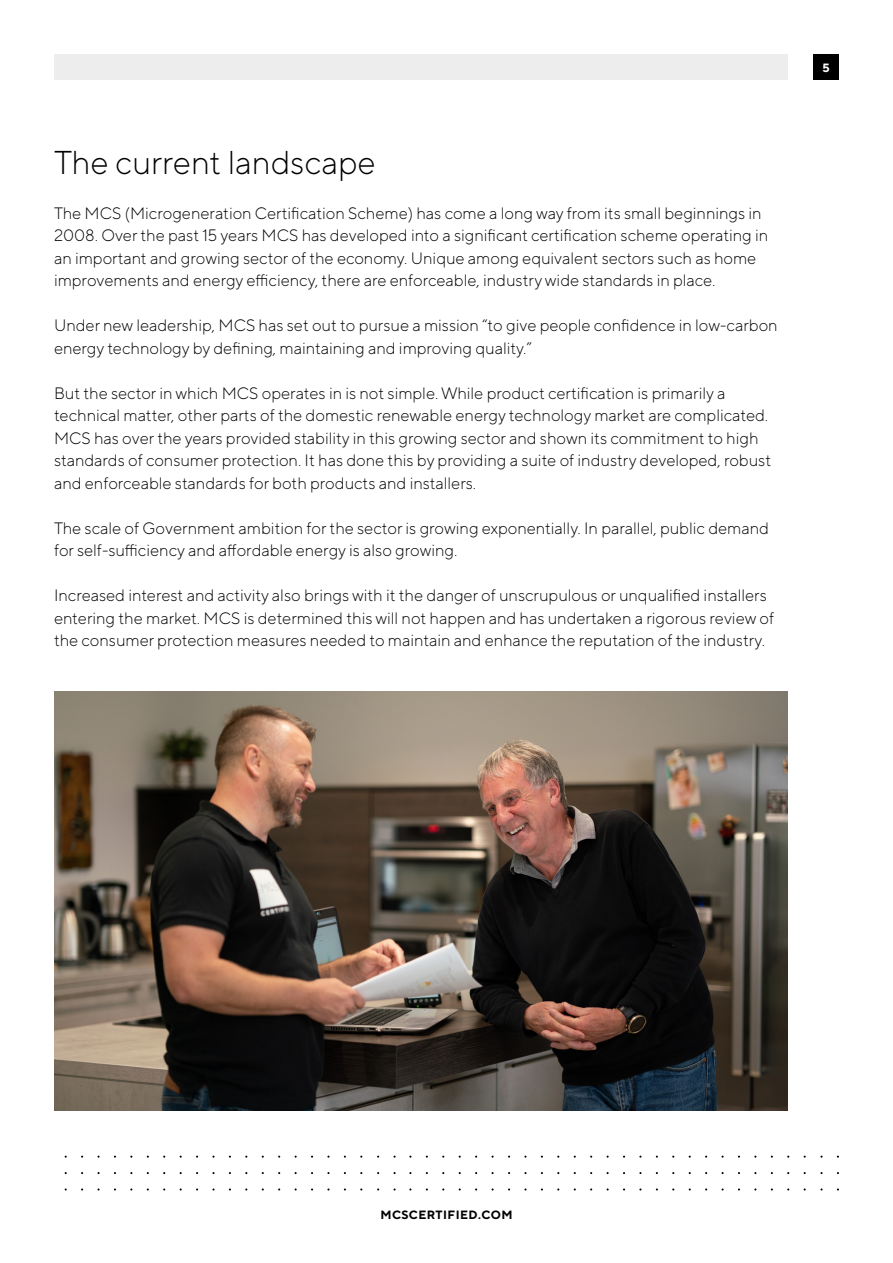
<style>
.page{position:relative;width:893px;height:1263px;background:#fff}
.page>*{position:absolute;margin:0;border:0;box-sizing:border-box;transform-origin:0 0}
.t1{font:300 33px "TT Norms Pro";color:#000}
.t2{font:300 16.5px/22.5px "TT Norms Pro";color:#000}
.t3{font:700 12px "TT Norms Pro";letter-spacing:.04em;color:#000}
.t4{font:700 12px "TT Norms Pro";color:#fff}
</style>
<div class="page">
<img style="left:54px;top:692px;width:734px;height:419px">
<div style="left:54px;top:54px;width:734px;height:26px;background:#ededed"></div>
<div style="left:813px;top:54px;width:26px;height:26px;background:#000"></div>
<h1 class="t1" style="left:54px;top:141px;width:323px">The current landscape</h1>
<p class="t2" style="left:54px;top:201px;width:716px">The MCS (Microgeneration Certification Scheme) has come a long way from its small beginnings in 2008. Over the past 15 years MCS has developed into a significant certification scheme operating in an important and growing sector of the economy. Unique among equivalent sectors such as home improvements and energy efficiency, there are enforceable, industry wide standards in place.</p>
<p class="t2" style="left:54px;top:314px;width:725px">Under new leadership, MCS has set out to pursue a mission “to give people confidence in low-carbon energy technology by defining, maintaining and improving quality.”</p>
<p class="t2" style="left:54px;top:381px;width:719px">But the sector in which MCS operates in is not simple. While product certification is primarily a technical matter, other parts of the domestic renewable energy technology market are complicated.<br>MCS has over the years provided stability in this growing sector and shown its commitment to high standards of consumer protection. It has done this by providing a suite of industry developed, robust and enforceable standards for both products and installers.</p>
<p class="t2" style="left:54px;top:516px;width:716px">The scale of Government ambition for the sector is growing exponentially. In parallel, public demand for self-sufficiency and affordable energy is also growing.</p>
<p class="t2" style="left:54px;top:584px;width:721px">Increased interest and activity also brings with it the danger of unscrupulous or unqualified installers entering the market. MCS is determined this will not happen and has undertaken a rigorous review of the consumer protection measures needed to maintain and enhance the reputation of the industry.</p>
<p class="t4" style="left:822px;top:60px;width:9px">5</p>
<p class="t3" style="left:380px;top:1207px;width:134px">MCSCERTIFIED.COM</p>
</div>
